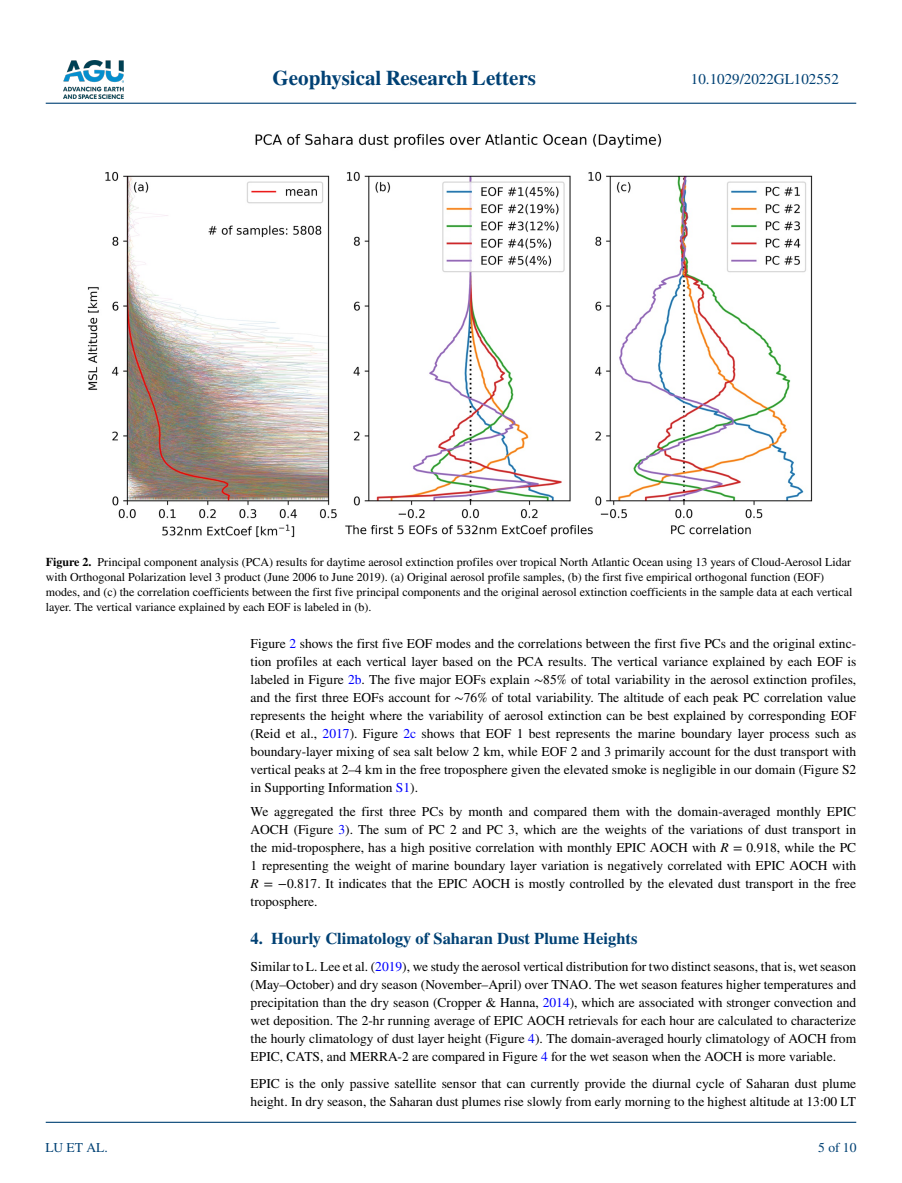
<style>
.page{position:relative;width:902px;height:1183px;background:#fff}
.page>*{position:absolute;margin:0;border:0;box-sizing:border-box;transform-origin:0 0}
.t1{font:700 21px "STIX";color:#004174}
.t2{font:700 16.5px "STIX";color:#004174}
.t3{font:15px "STIX";color:#004174}
.t4{font:13.5px/18px "STIX";color:#000;text-align:justify}
.t5{font:13.5px "STIX";color:#004174}
.t6{font:12px/15px "STIX";color:#000}
.s1{font-weight:700}
.s2{color:#00f}
.s3{font-style:italic}
</style>
<div class="page">
<img style="left:63px;top:60px;width:60px;height:39px">
<hr style="left:46px;top:103px;width:810px;height:1px;background:#004174">
<hr style="left:46px;top:1121px;width:810px;height:1px;background:#004174">
<img style="left:88px;top:134px;width:724px;height:403px">
<h1 class="t1" style="left:272px;top:66px;width:265px">Geophysical Research Letters</h1>
<p class="t3" style="left:691px;top:69px;width:149px">10.1029/2022GL102552</p>
<p class="t6" style="left:46px;top:555px;width:808px"><span class="s1">Figure 2.</span> Principal component analysis (PCA) results for daytime aerosol extinction profiles over tropical North Atlantic Ocean using 13 years of Cloud-Aerosol Lidar with Orthogonal Polarization level 3 product (June 2006 to June 2019). (a) Original aerosol profile samples, (b) the first five empirical orthogonal function (EOF) modes, and (c) the correlation coefficients between the first five principal components and the original aerosol extinction coefficients in the sample data at each vertical layer. The vertical variance explained by each EOF is labeled in (b).</p>
<p class="t5" style="left:45px;top:1138px;width:64px">LU ET AL.</p>
<p class="t4" style="left:250px;top:635px;width:607px">Figure <span class="s2">2</span> shows the first five EOF modes and the correlations between the first five PCs and the original extinc&shy;tion profiles at each vertical layer based on the PCA results. The vertical variance explained by each EOF is labeled in Figure <span class="s2">2b</span>. The five major EOFs explain ∼85% of total variability in the aerosol extinction profiles, and the first three EOFs account for ∼76% of total variability. The altitude of each peak PC correlation value represents the height where the variability of aerosol extinction can be best explained by corresponding EOF (Reid et al., <span class="s2">2017</span>). Figure <span class="s2">2c</span> shows that EOF 1 best represents the marine boundary layer process such as boundary-layer mixing of sea salt below 2 km, while EOF 2 and 3 primarily account for the dust transport with vertical peaks at 2–4 km in the free troposphere given the elevated smoke is negligible in our domain (Figure S2 in Supporting Information <span class="s2">S1</span>).</p>
<p class="t4" style="left:250px;top:803px;width:607px">We aggregated the first three PCs by month and compared them with the domain-averaged monthly EPIC AOCH (Figure <span class="s2">3</span>). The sum of PC 2 and PC 3, which are the weights of the variations of dust transport in the mid-troposphere, has a high positive correlation with monthly EPIC AOCH with <span class="s3">R</span> = 0.918, while the PC 1 representing the weight of marine boundary layer variation is negatively correlated with EPIC AOCH with <span class="s3">R</span> = −0.817. It indicates that the EPIC AOCH is mostly controlled by the elevated dust transport in the free troposphere.</p>
<p class="t2" style="left:250px;top:928px;width:388px">4. Hourly Climatology of Saharan Dust Plume Heights</p>
<p class="t4" style="left:250px;top:958px;width:607px">Similar to L. Lee et al. (<span class="s2">2019</span>), we study the aerosol vertical distribution for two distinct seasons, that is, wet season (May–October) and dry season (November–April) over TNAO. The wet season features higher temperatures and precipitation than the dry season (Cropper &amp; Hanna, <span class="s2">2014</span>), which are associated with stronger convection and wet deposition. The 2-hr running average of EPIC AOCH retrievals for each hour are calculated to characterize the hourly climatology of dust layer height (Figure <span class="s2">4</span>). The domain-averaged hourly climatology of AOCH from EPIC, CATS, and MERRA-2 are compared in Figure <span class="s2">4</span> for the wet season when the AOCH is more variable.</p>
<p class="t4" style="left:250px;top:1075px;width:607px">EPIC is the only passive satellite sensor that can currently provide the diurnal cycle of Saharan dust plume height. In dry season, the Saharan dust plumes rise slowly from early morning to the highest altitude at 13:00 LT</p>
<p class="t5" style="left:818px;top:1138px;width:40px">5 of 10</p>
</div>
